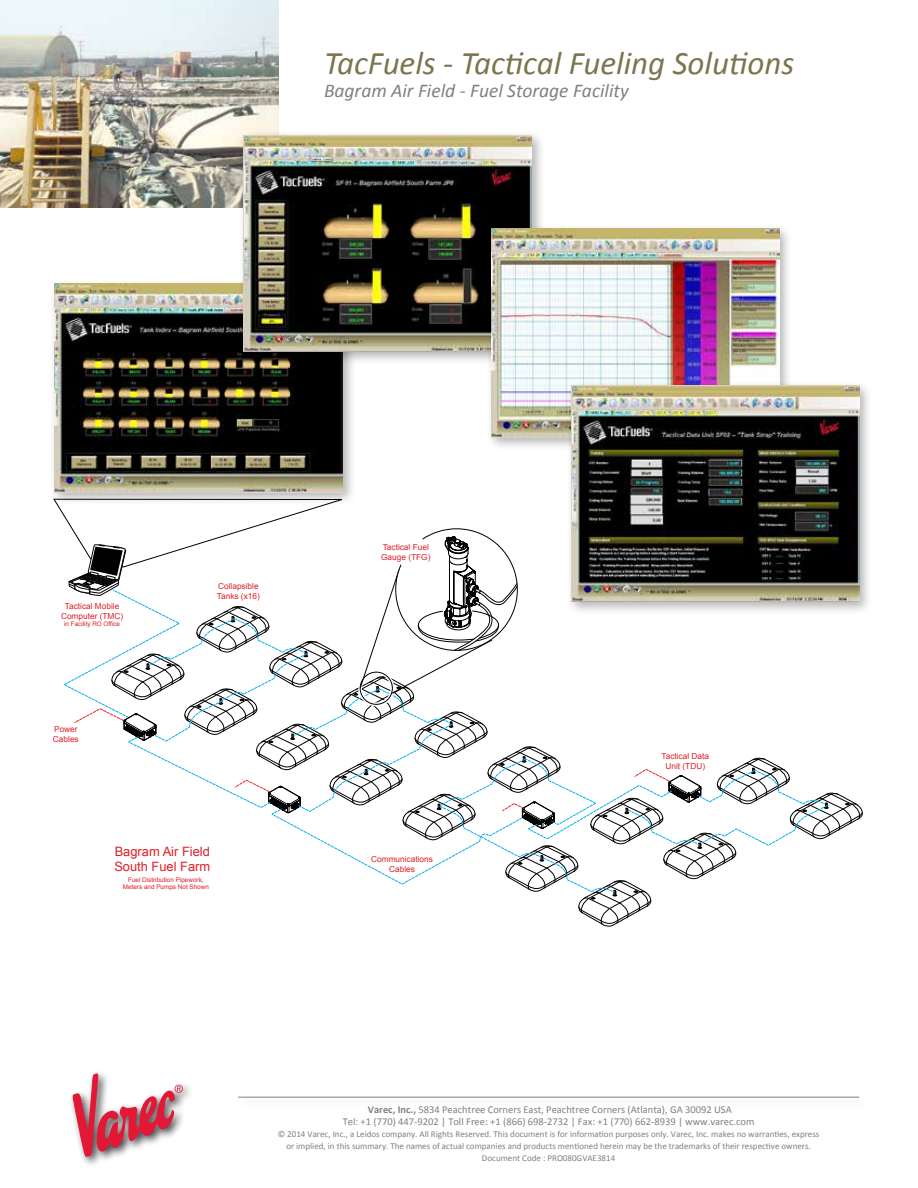
<style>
.page{position:relative;width:918px;height:1188px;background:#fff}
.page>*{position:absolute;margin:0;border:0;box-sizing:border-box;transform-origin:0 0}
.t1{font:italic 33px "Calibri";color:#7a754e}
.t2{font:italic 19.5px "Calibri";color:#807f83}
.t3{font:12.9px/15.5px "Arial";color:#dd1f26}
.t4{font:10.5px/12px "Calibri";color:#807f83;text-align:center}
.t5{font:9px/12px "Calibri";color:#807f83;text-align:center}
.t6{font:8.25px/9.9px "Arial";color:#dd1f26}
.t7{font:6.3px/7.6px "Arial";color:#dd1f26;text-align:center}
.s1{font-weight:700}
</style>
<div class="page">
<div style="left:68px;top:1069px;width:126px;height:99px;background:#000;opacity:.75"></div>
<svg style="left:73px;top:1074px;width:110px;height:83px"></svg>
<hr style="left:238px;top:1097px;width:621px;height:1px;background:#807f83">
<img style="left:0;top:0;width:278px;height:207px">
<svg style="left:57px;top:506px;width:806px;height:421px"></svg>
<div style="left:49px;top:279px;width:307px;height:227px;background:#000;opacity:.3"></div>
<img style="left:54px;top:284px;width:288px;height:208px">
<div style="left:238px;top:130px;width:307px;height:235px;background:#000;opacity:.3"></div>
<img style="left:243px;top:135px;width:288px;height:216px">
<div style="left:486px;top:223px;width:307px;height:228px;background:#000;opacity:.3"></div>
<img style="left:491px;top:229px;width:288px;height:208px">
<div style="left:566px;top:380px;width:307px;height:236px;background:#000;opacity:.3"></div>
<img style="left:571px;top:386px;width:288px;height:216px">
<h1 class="t1" style="left:324px;top:41px;width:472px">TacFuels - Tactical Fueling Solutions</h1>
<h2 class="t2" style="left:324px;top:78px;width:306px">Bagram Air Field - Fuel Storage Facility</h2>
<p class="t6" style="left:61px;top:601px;width:64px;text-align:center">Tactical Mobile<br>Computer (TMC)</p>
<p class="t7" style="left:64px;top:620px;width:57px">in Facility RO Office</p>
<p class="t6" style="left:53px;top:724px;width:27px">Power<br>Cables</p>
<p class="t6" style="left:217px;top:581px;width:44px">Collapsible<br>Tanks (x16)</p>
<h3 class="t3" style="left:114px;top:844px;width:97px">Bagram Air Field<br>South Fuel Farm</h3>
<p class="t7" style="left:123px;top:876px;width:88px">Fuel Distribution Pipework,<br>Meters and Pumps Not Shown</p>
<p class="t6" style="left:381px;top:542px;width:51px">Tactical Fuel<br>Gauge (TFG)</p>
<p class="t6" style="left:371px;top:854px;width:63px;text-align:center">Communications<br>Cables</p>
<p class="t6" style="left:662px;top:751px;width:49px;text-align:center">Tactical Data<br>Unit (TDU)</p>
<p class="t4" style="left:343px;top:1103px;width:413px"><span class="s1">Varec, Inc.,</span> 5834 Peachtree Corners East, Peachtree Corners (Atlanta), GA 30092 USA<br>Tel: +1 (770) 447-9202 | Toll Free: +1 (866) 698-2732 | Fax: +1 (770) 662-8939 | www.varec.com</p>
<p class="t5" style="left:278px;top:1128px;width:543px">© 2014 Varec, Inc., a Leidos company. All Rights Reserved. This document is for information purposes only. Varec, Inc. makes no warranties, express or implied, in this summary. The names of actual companies and products mentioned herein may be the trademarks of their respective owners.<br>Document Code : PRO080GVAE3814</p>
</div>
